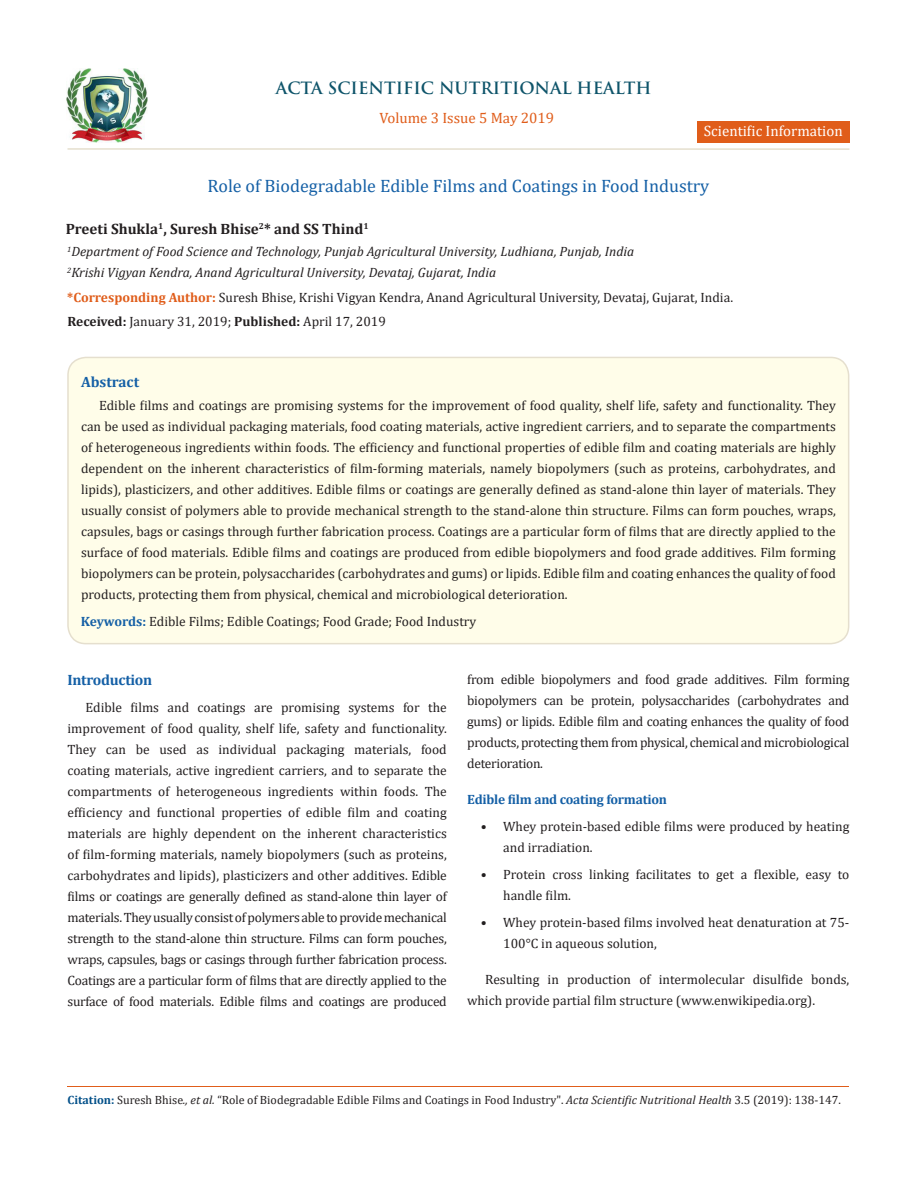
<style>
.page{position:relative;width:917px;height:1188px;background:#fff}
.page>*{position:absolute;margin:0;border:0;box-sizing:border-box;transform-origin:0 0}
.t1{font:18px "Cambria";color:#1560a6}
.t2{font:700 16.5px "Trajan Pro";color:#0e546a}
.t3{font:700 15px "Cambria";color:#231f20}
.t4{font:15px "Cambria";color:#fff}
.t5{font:15px "Cambria";color:#e05d1a}
.t6{font:700 15px "Cambria";letter-spacing:-.02em;color:#1560a6}
.t7{font:700 15px "Cambria";color:#1560a6}
.t8{font:13.5px/21px "Cambria";color:#231f20}
.t9{font:italic 13.5px "Cambria";color:#231f20}
.t10{font:700 13.5px "Cambria";letter-spacing:-.02em;color:#1560a6}
.t11{font:12px "Cambria";color:#231f20}
.s1{font-weight:700;color:#e05d1a}
.s2{font-weight:700}
.s3{font-weight:700;color:#1560a6}
.s4{font-weight:700;color:#035089}
.s5{font-style:italic}
</style>
<div class="page">
<img style="left:67px;top:68px;width:80px;height:74px">
<div style="left:697px;top:121px;width:152px;height:22px;background:#e05d1a"></div>
<div style="left:68px;top:357px;width:780px;height:287px;background:#fffde9;border-radius:18px"></div>
<div style="left:67px;top:357px;width:782px;height:287px;border:2px solid #e5dfce;border-radius:18px"></div>
<hr style="left:67px;top:1086px;width:782px;height:1px;background:#e05d1a">
<hr style="left:67px;top:148px;width:782px;height:2px;background:#e5dfce">
<p class="t2" style="left:276px;top:77px;width:377px">ACTA SCIENTIFIC NUTRITIONAL HEALTH</p>
<p class="t5" style="left:379px;top:109px;width:176px">Volume 3 Issue 5 May 2019</p>
<p class="t4" style="left:703px;top:122px;width:140px">Scientific Information</p>
<p class="t1" style="left:207px;top:175px;width:503px">Role of Biodegradable Edible Films and Coatings in Food Industry</p>
<p class="t3" style="left:66px;top:218px;width:304px">Preeti Shukla<sup>1</sup>, Suresh Bhise<sup>2</sup>* and SS Thind<sup>1</sup></p>
<p class="t9" style="left:67px;top:242px;width:568px"><sup>1</sup>Department of Food Science and Technology, Punjab Agricultural University, Ludhiana, Punjab, India</p>
<p class="t9" style="left:67px;top:263px;width:430px"><sup>2</sup>Krishi Vigyan Kendra, Anand Agricultural University, Devataj, Gujarat, India</p>
<p class="t8" style="left:67px;top:287px;width:667px"><span class="s1">*Corresponding Author:</span> Suresh Bhise, Krishi Vigyan Kendra, Anand Agricultural University, Devataj, Gujarat, India.</p>
<p class="t8" style="left:67px;top:311px;width:320px"><span class="s2">Received:</span> January 31, 2019; <span class="s2">Published:</span> April 17, 2019</p>
<p class="t7" style="left:81px;top:371px;width:60px">Abstract</p>
<p class="t8" style="left:81px;top:395px;width:756px;text-align:justify;text-indent:18px">Edible films and coatings are promising systems for the improvement of food quality, shelf life, safety and functionality. They can be used as individual packaging materials, food coating materials, active ingredient carriers, and to separate the compartments of heterogeneous ingredients within foods. The efficiency and functional properties of edible film and coating materials are highly dependent on the inherent characteristics of film-forming materials, namely biopolymers (such as proteins, carbohydrates, and lipids), plasticizers, and other additives. Edible films or coatings are generally defined as stand-alone thin layer of materials. They usually consist of polymers able to provide mechanical strength to the stand-alone thin structure. Films can form pouches, wraps, capsules, bags or casings through further fabrication process. Coatings are a particular form of films that are directly applied to the surface of food materials. Edible films and coatings are produced from edible biopolymers and food grade additives. Film forming biopolymers can be protein, polysaccharides (carbohydrates and gums) or lipids. Edible film and coating enhances the quality of food products, protecting them from physical, chemical and microbiological deterioration.</p>
<p class="t8" style="left:81px;top:611px;width:397px"><span class="s3">Keywords:</span> Edible Films; Edible Coatings; Food Grade; Food Industry</p>
<p class="t6" style="left:67px;top:669px;width:86px">Introduction</p>
<p class="t8" style="left:67px;top:697px;width:381px;text-align:justify;text-indent:18px">Edible films and coatings are promising systems for the improvement of food quality, shelf life, safety and functionality.<br>They can be used as individual packaging materials, food coating materials, active ingredient carriers, and to separate the compartments of heterogeneous ingredients within foods. The efficiency and functional properties of edible film and coating materials are highly dependent on the inherent characteristics of film-forming materials, namely biopolymers (such as proteins, carbohydrates and lipids), plasticizers and other additives. Edible films or coatings are generally defined as stand-alone thin layer of materials. They usually consist of polymers able to provide mechanical strength to the stand-alone thin structure. Films can form pouches, wraps, capsules, bags or casings through further fabrication process.<br>Coatings are a particular form of films that are directly applied to the surface of food materials. Edible films and coatings are produced</p>
<p class="t8" style="left:467px;top:669px;width:384px;text-align:justify">from edible biopolymers and food grade additives. Film forming biopolymers can be protein, polysaccharides (carbohydrates and gums) or lipids. Edible film and coating enhances the quality of food products, protecting them from physical, chemical and microbiological deterioration.</p>
<p class="t10" style="left:467px;top:790px;width:201px">Edible film and coating formation</p>
<p class="t8" style="left:503px;top:816px;width:348px;text-indent:-22px">• Whey protein-based edible films were produced by heating and irradiation.</p>
<p class="t8" style="left:503px;top:864px;width:348px;text-indent:-22px">• Protein cross linking facilitates to get a flexible, easy to handle film.</p>
<p class="t8" style="left:503px;top:912px;width:348px;text-indent:-22px">• Whey protein-based films involved heat denaturation at 75-<br>100°C in aqueous solution,</p>
<p class="t8" style="left:467px;top:969px;width:384px;text-indent:18px">Resulting in production of intermolecular disulfide bonds, which provide partial film structure (www.enwikipedia.org).</p>
<p class="t11" style="left:67px;top:1093px;width:775px"><span class="s4">Citation:</span> Suresh Bhise<span class="s5">., et al.</span> “Role of Biodegradable Edible Films and Coatings in Food Industry". <span class="s5">Acta Scientific Nutritional Health</span> 3.5 (2019): 138-147.</p>
</div>
